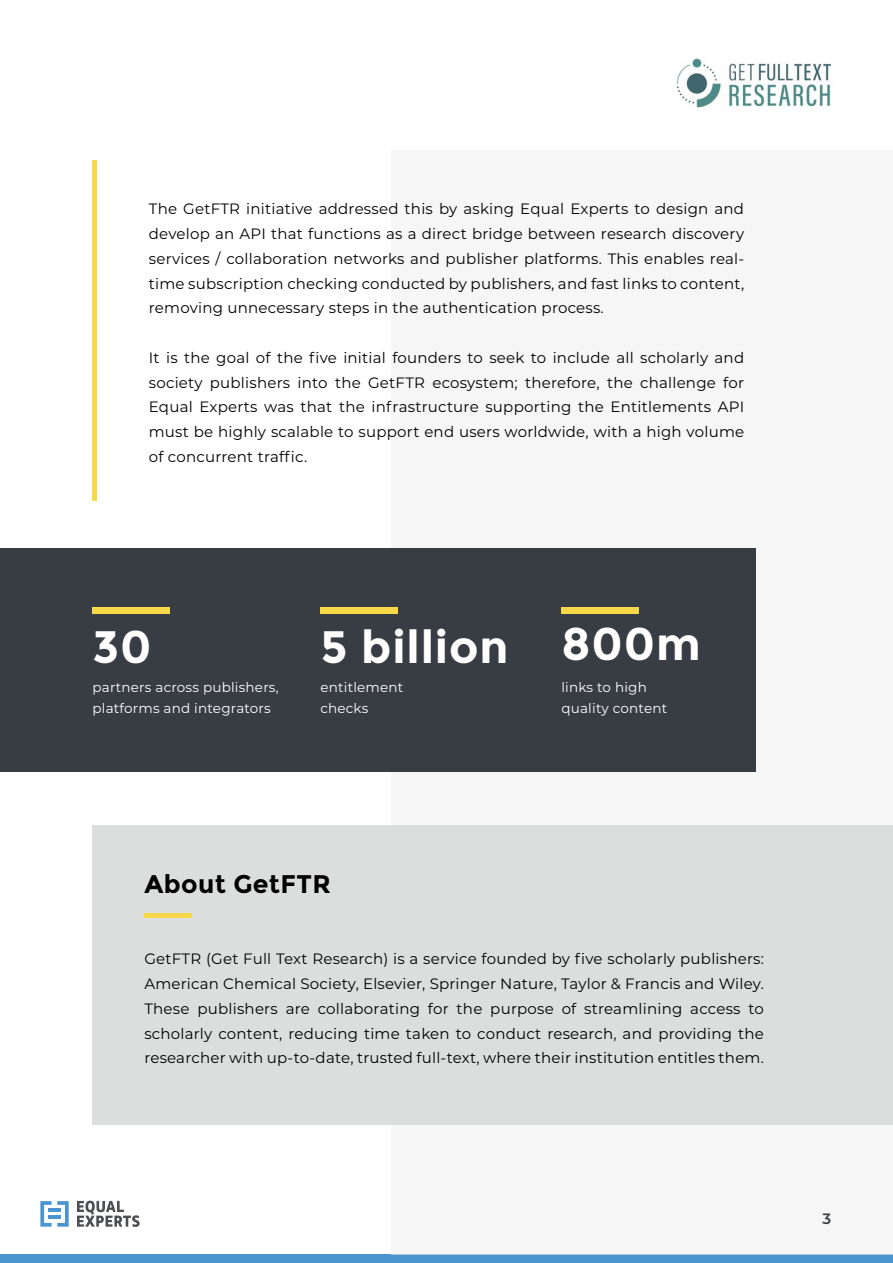
<style>
.page{position:relative;width:893px;height:1263px;background:#fff}
.page>*{position:absolute;margin:0;border:0;box-sizing:border-box;transform-origin:0 0}
.t1{font:700 45.45px "Montserrat";letter-spacing:.02em;color:#fff}
.t2{font:700 25.5px "Montserrat";letter-spacing:.015em;color:#000}
.t3{font:15px/24.8px "Montserrat";letter-spacing:.015em;color:#000;text-align:justify}
.t4{font:600 15px "Montserrat";color:#383d44}
.t5{font:13.5px/20.2px "Montserrat";letter-spacing:.015em;color:#fff}
</style>
<div class="page">
<div style="left:0;top:1254px;width:893px;height:9px;background:#4a94cf"></div>
<svg style="left:40px;top:1201px;width:29px;height:25px"></svg>
<svg style="left:77px;top:1201px;width:63px;height:26px"></svg>
<div style="left:391px;top:150px;width:502px;height:1104px;background:#f2f1f1"></div>
<div style="left:0;top:549px;width:755px;height:223px;background:#383d44"></div>
<div style="left:92px;top:161px;width:5px;height:340px;background:#f7d848"></div>
<div style="left:561px;top:608px;width:78px;height:6px;background:#f7d848"></div>
<img style="left:676px;top:58px;width:156px;height:50px">
<div style="left:92px;top:608px;width:78px;height:6px;background:#f7d848"></div>
<div style="left:320px;top:608px;width:78px;height:6px;background:#f7d848"></div>
<div style="left:92px;top:825px;width:801px;height:300px;background:#dcdddd"></div>
<hr style="left:144px;top:914px;width:48px;height:4px;background:#f7d848">
<p class="t3" style="left:149px;top:196px;width:597px">The GetFTR initiative addressed this by asking Equal Experts to design and develop an API that functions as a direct bridge between research discovery services / collaboration networks and publisher platforms. This enables real&shy;time subscription checking conducted by publishers, and fast links to content, removing unnecessary steps in the authentication process.</p>
<p class="t3" style="left:149px;top:345px;width:597px">It is the goal of the five initial founders to seek to include all scholarly and society publishers into the GetFTR ecosystem; therefore, the challenge for Equal Experts was that the infrastructure supporting the Entitlements API must be highly scalable to support end users worldwide, with a high volume of concurrent traffic.</p>
<h1 class="t1" style="left:92px;top:620px;width:61px">30</h1>
<p class="t5" style="left:92px;top:677px;width:188px">partners across publishers, platforms and integrators</p>
<h1 class="t1" style="left:320px;top:620px;width:190px">5 billion</h1>
<p class="t5" style="left:320px;top:677px;width:85px">entitlement checks</p>
<h1 class="t1" style="left:561px;top:617px;width:141px">800m</h1>
<p class="t5" style="left:561px;top:677px;width:107px">links to high quality content</p>
<h2 class="t2" style="left:144px;top:869px;width:188px">About GetFTR</h2>
<p class="t3" style="left:144px;top:946px;width:621px">GetFTR (Get Full Text Research) is a service founded by five scholarly publishers:<br>American Chemical Society, Elsevier, Springer Nature, Taylor &amp; Francis and Wiley.<br>These publishers are collaborating for the purpose of streamlining access to scholarly content, reducing time taken to conduct research, and providing the researcher with up-to-date, trusted full-text, where their institution entitles them.</p>
<p class="t4" style="left:823px;top:1208px;width:10px">3</p>
</div>
